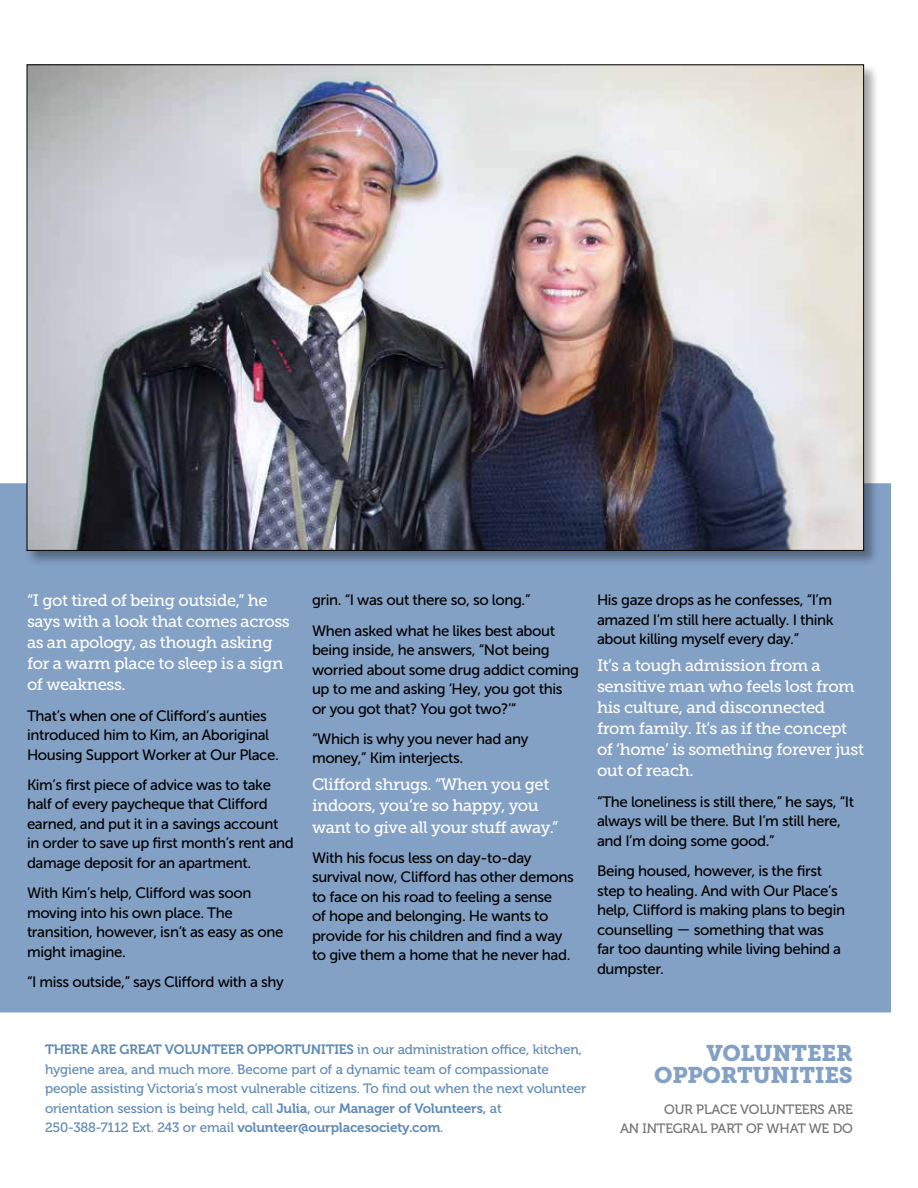
<style>
.page{position:relative;width:918px;height:1188px;background:#fff}
.page>*{position:absolute;margin:0;border:0;box-sizing:border-box;transform-origin:0 0}
.t1{font:22.5px/22.5px "Museo Slab 900";letter-spacing:-.01em;color:#83a0c5;text-align:right}
.t2{font:16.5px/21.1px "Museo Slab 500";letter-spacing:-.025em;color:#fff}
.t3{font:15px/19.5px "Museo Sans 500";letter-spacing:-.025em;color:#000}
.t4{font:13.5px/19.5px "Museo 500";letter-spacing:-.01em;color:#5d8ab6}
.t5{font:13.5px "Museo 700";letter-spacing:-.01em;color:#5d8ab6}
.t6{font:13.5px/19.5px "Museo 500";letter-spacing:-.01em;color:#717271;text-align:right}
.s1{font-family:"Museo 500"}
.s2{font-family:"Museo 700"}
</style>
<div class="page">
<div style="left:0;top:483px;width:891px;height:529px;background:#83a0c5"></div>
<div style="left:25px;top:63px;width:854px;height:503px;background:#000;opacity:.35"></div>
<img style="left:29px;top:66px;width:833px;height:483px">
<p class="t2" style="left:27px;top:590px;width:264px">“I got tired of being outside,” he says with a look that comes across as an apology, as though asking for a warm place to sleep is a sign of weakness.</p>
<p class="t3" style="left:27px;top:706px;width:253px">That’s when one of Clifford’s aunties introduced him to Kim, an Aboriginal<br>Housing Support Worker at Our Place.</p>
<p class="t3" style="left:27px;top:775px;width:268px">Kim’s first piece of advice was to take half of every paycheque that Clifford earned, and put it in a savings account in order to save up first month’s rent and damage deposit for an apartment.</p>
<p class="t3" style="left:27px;top:883px;width:258px">With Kim’s help, Clifford was soon moving into his own place. The transition, however, isn’t as easy as one might imagine.</p>
<p class="t3" style="left:27px;top:972px;width:258px">“I miss outside,” says Clifford with a shy</p>
<p class="t3" style="left:312px;top:585px;width:245px;line-height:30.3px">grin. “I was out there so, so long.”<br>When asked what he likes best about</p>
<p class="t3" style="left:312px;top:640px;width:269px">being inside, he answers, “Not being worried about some drug addict coming up to me and asking ‘Hey, you got this or you got that? You got two?’“</p>
<p class="t3" style="left:312px;top:729px;width:218px">“Which is why you never had any money,” Kim interjects.</p>
<p class="t2" style="left:312px;top:773px;width:248px">Clifford shrugs. “When you get indoors, you’re so happy, you want to give all your stuff away.”</p>
<p class="t3" style="left:312px;top:848px;width:263px">With his focus less on day-to-day survival now, Clifford has other demons to face on his road to feeling a sense<br>of hope and belonging. He wants to provide for his children and find a way to give them a home that he never had.</p>
<p class="t3" style="left:597px;top:590px;width:238px;text-align:justify">His gaze drops as he confesses, “I’m amazed I’m still here actually. I think about killing myself every day.”</p>
<p class="t2" style="left:597px;top:654px;width:269px">It’s a tough admission from a sensitive man who feels lost from his culture, and disconnected from family. It’s as if the concept of ‘home’ is something forever just out of reach.</p>
<p class="t3" style="left:597px;top:792px;width:259px">“The loneliness is still there,” he says, “It always will be there. But I’m still here, and I’m doing some good.”</p>
<p class="t3" style="left:597px;top:861px;width:250px">Being housed, however, is the first step to healing. And with Our Place’s help, Clifford is making plans to begin counselling — something that was far too daunting while living behind a dumpster.</p>
<p class="t5" style="left:45px;top:1042px;width:539px">THERE ARE GREAT VOLUNTEER OPPORTUNITIES <span class="s1">in our administration office, kitchen,</span></p>
<p class="t4" style="left:45px;top:1059px;width:543px">hygiene area, and much more. Become part of a dynamic team of compassionate people assisting Victoria’s most vulnerable citizens. To find out when the next volunteer orientation session is being held, call <span class="s2">Julia,</span> our <span class="s2">Manager of Volunteers,</span> at</p>
<p class="t5" style="left:45px;top:1120px;width:400px"><span class="s1">250-388-7112 Ext. 243 or email</span> volunteer@ourplacesociety.com<span class="s1">.</span></p>
<h1 class="t1" style="left:654px;top:1042px;width:200px">VOLUNTEER<br>OPPORTUNITIES</h1>
<p class="t6" style="left:620px;top:1100px;width:234px">OUR PLACE VOLUNTEERS ARE<br>AN INTEGRAL PART OF WHAT WE DO</p>
</div>
